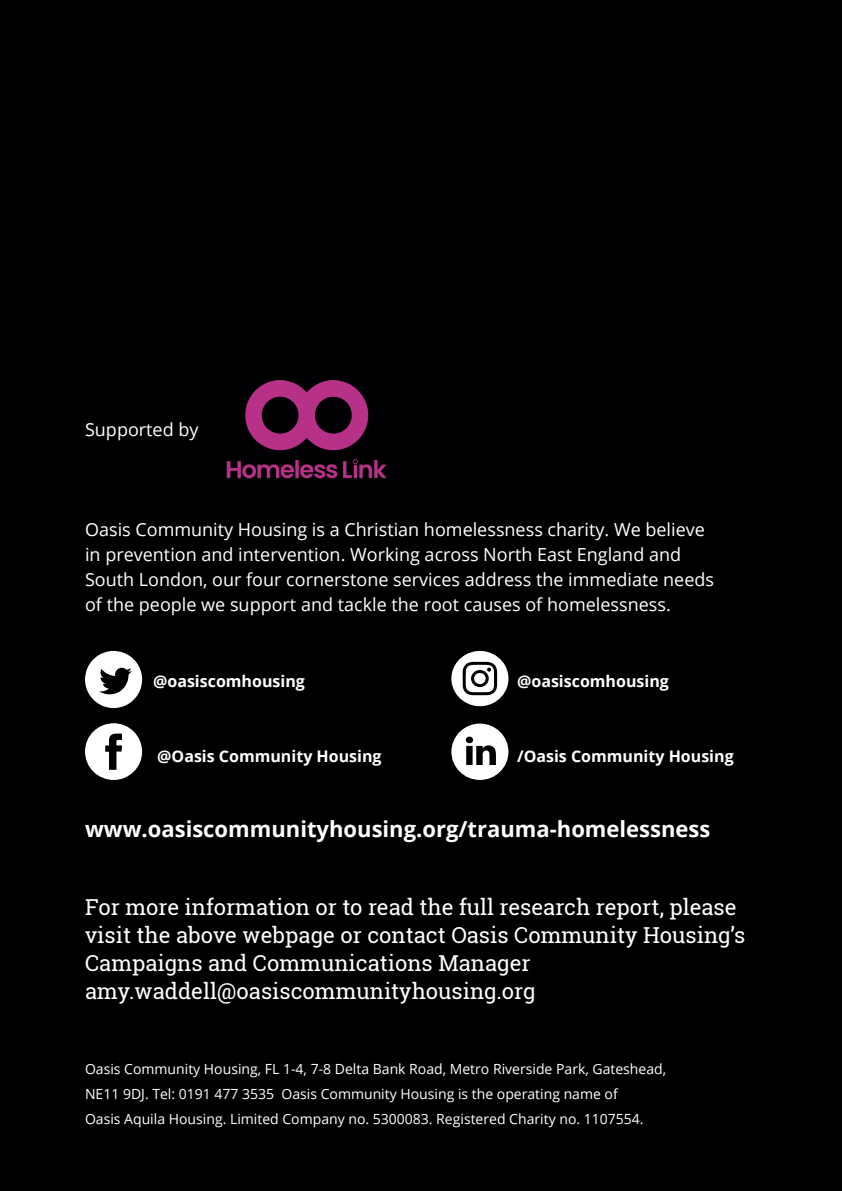
<style>
.page{position:relative;width:842px;height:1191px;background:#000002}
.page>*{position:absolute;margin:0;border:0;box-sizing:border-box;transform-origin:0 0}
.t1{font:22px/28px "Roboto Slab";color:#fff}
.t2{font:700 22px "Open Sans";color:#fff}
.t3{font:18px/25px "Open Sans";color:#fff}
.t4{font:700 16px "Open Sans";color:#fff}
.t5{font:14px/25px "Open Sans";color:#fff}
</style>
<div class="page">
<img style="left:226px;top:380px;width:161px;height:99px">
<svg style="left:451px;top:651px;width:57px;height:55px"></svg>
<div style="left:474px;top:673px;width:12px;height:11px;background:#fff;border-radius:50%"></div>
<svg style="left:451px;top:723px;width:57px;height:57px"></svg>
<svg style="left:85px;top:723px;width:57px;height:57px"></svg>
<svg style="left:85px;top:651px;width:57px;height:57px"></svg>
<p class="t3" style="left:85px;top:417px;width:115px">Supported by</p>
<p class="t3" style="left:85px;top:517px;width:630px">Oasis Community Housing is a Christian homelessness charity. We believe in prevention and intervention. Working across North East England and South London, our four cornerstone services address the immediate needs of the people we support and tackle the root causes of homelessness.</p>
<p class="t4" style="left:153px;top:669px;width:153px">@oasiscomhousing</p>
<p class="t4" style="left:517px;top:669px;width:153px">@oasiscomhousing</p>
<p class="t4" style="left:157px;top:744px;width:226px">@Oasis Community Housing</p>
<p class="t4" style="left:517px;top:744px;width:218px">/Oasis Community Housing</p>
<p class="t2" style="left:85px;top:813px;width:627px">www.oasiscommunityhousing.org/trauma-homelessness</p>
<p class="t1" style="left:85px;top:892px;width:662px">For more information or to read the full research report, please visit the above webpage or contact Oasis Community Housing’s Campaigns and Communications Manager amy.waddell@oasiscommunityhousing.org</p>
<p class="t5" style="left:85px;top:1055px;width:583px">Oasis Community Housing, FL 1-4, 7-8 Delta Bank Road, Metro Riverside Park, Gateshead,<br>NE11 9DJ. Tel: 0191 477 3535 Oasis Community Housing is the operating name of<br>Oasis Aquila Housing. Limited Company no. 5300083. Registered Charity no. 1107554.</p>
</div>
